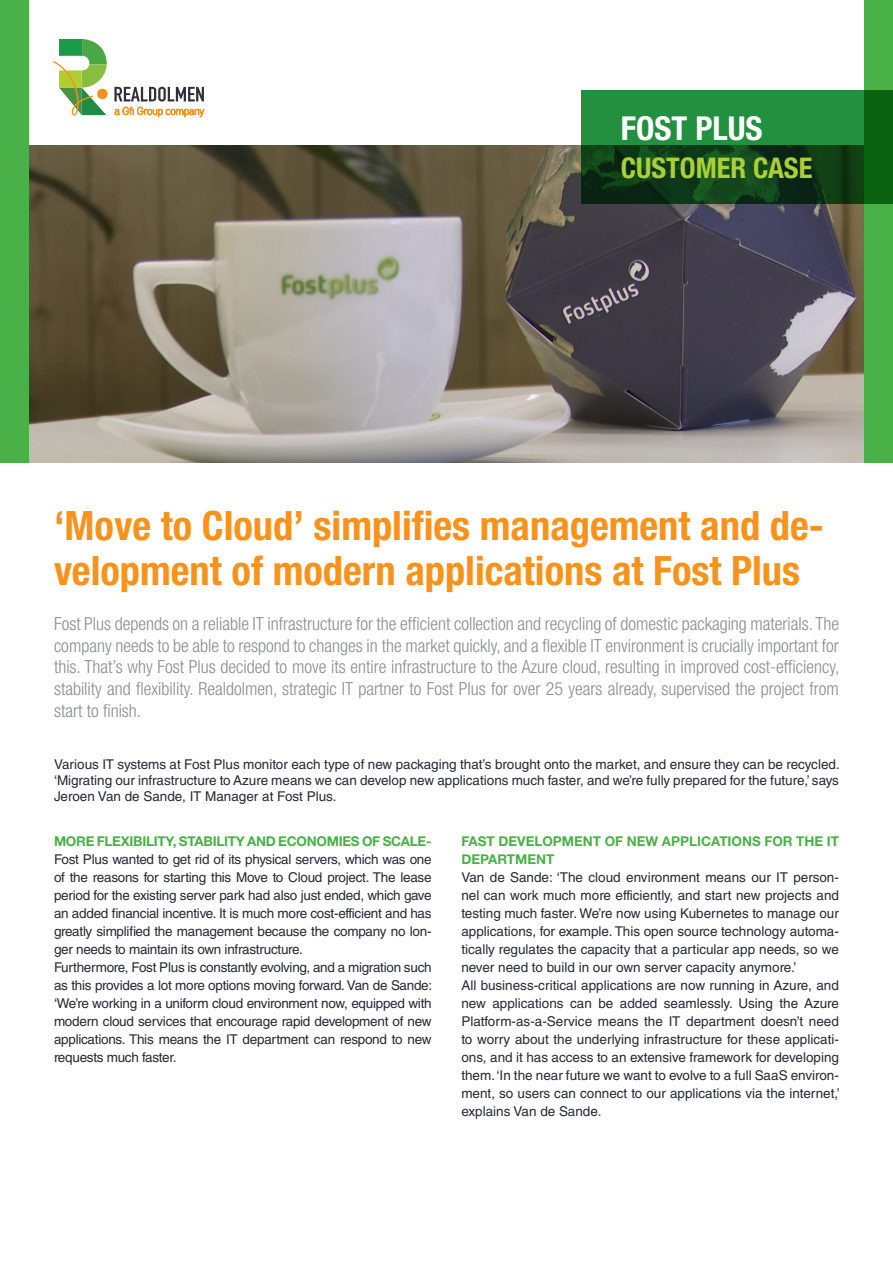
<style>
.page{position:relative;width:893px;height:1263px;background:#fff}
.page>*{position:absolute;margin:0;border:0;box-sizing:border-box;transform-origin:0 0}
.t1{font:700 condensed 40.5px/45px "Helvetica Neue LT Std";color:#f7931d}
.Special_title{font:700 condensed 33px "Helvetica Neue LT Std";color:#fff}
.Special_title-2{font:700 condensed 28.5px "Helvetica Neue LT Std";color:#abcf38}
.t2{font:300 condensed 18px/21.6px "Helvetica Neue LT Std";color:#8a8c8f;text-align:justify}
.t3{font:13.5px/18px "Helvetica LT Std";letter-spacing:-.015em;color:#272936;text-align:justify}
.t4{font:700 13.5px/18px "Helvetica Neue LT Std";color:#4ab048}
.t5{font:100 10.65px "District Pro";color:#f3921f}
.s1{font-family:"Helvetica Neue LT Std";font-weight:700;color:#4ab048}
</style>
<div class="page">
<div style="left:0;top:0;width:893px;height:463px;background:#4ab048"></div>
<div style="left:29px;top:0;width:835px;height:463px;background:#fff"></div>
<svg style="left:114px;top:87px;width:90px;height:15px"></svg>
<svg style="left:53px;top:39px;width:55px;height:77px"></svg>
<img style="left:29px;top:145px;width:835px;height:318px">
<svg style="left:581px;top:90px;width:312px;height:114px;background:#166328"></svg>
<p class="t5" style="left:114px;top:103px;width:91px">a Gfi Group company</p>
<p class="Special_title" style="left:621px;top:108px;width:143px">FOST PLUS</p>
<p class="Special_title-2" style="left:621px;top:151px;width:193px">CUSTOMER CASE</p>
<p class="t1" style="left:54px;top:503px;width:771px">‘Move to Cloud’ simplifies management and de&shy;velopment of modern applications at Fost Plus</p>
<p class="t2" style="left:54px;top:613px;width:787px">Fost Plus depends on a reliable IT infrastructure for the efficient collection and recycling of domestic packaging materials. The company needs to be able to respond to changes in the market quickly, and a flexible IT environment is crucially important for this. That’s why Fost Plus decided to move its entire infrastructure to the Azure cloud, resulting in improved cost-efficiency, stability and flexibility. Realdolmen, strategic IT partner to Fost Plus for over 25 years already, supervised the project from start to finish.</p>
<p class="t3" style="left:54px;top:756px;width:787px;line-height:16.2px">Various IT systems at Fost Plus monitor each type of new packaging that’s brought onto the market, and ensure they can be recycled. ‘Migrating our infrastructure to Azure means we can develop new applications much faster, and we’re fully prepared for the future,’ says Jeroen Van de Sande, IT Manager at Fost Plus.</p>
<p class="t4" style="left:461px;top:832px;width:379px">FAST DEVELOPMENT OF NEW APPLICATIONS FOR THE IT<br>DEPARTMENT</p>
<p class="t3" style="left:461px;top:868px;width:379px">Van de Sande: ‘The cloud environment means our IT person&shy;nel can work much more efficiently, and start new projects and testing much faster. We’re now using Kubernetes to manage our applications, for example. This open source technology automa&shy;tically regulates the capacity that a particular app needs, so we never need to build in our own server capacity anymore.’</p>
<p class="t3" style="left:461px;top:976px;width:380px">All business-critical applications are now running in Azure, and new applications can be added seamlessly. Using the Azure Platform-as-a-Service means the IT department doesn’t need to worry about the underlying infrastructure for these applicati&shy;ons, and it has access to an extensive framework for developing them. ‘In the near future we want to evolve to a full SaaS environ&shy;ment, so users can connect to our applications via the internet,’ explains Van de Sande.</p>
<p class="t3" style="left:54px;top:832px;width:379px"><span class="s1">MORE FLEXIBILITY, STABILITY AND ECONOMIES OF SCALE-</span>Fost Plus wanted to get rid of its physical servers, which was one of the reasons for starting this Move to Cloud project. The lease period for the existing server park had also just ended, which gave an added financial incentive. It is much more cost-efficient and has greatly simplified the management because the company no lon&shy;ger needs to maintain its own infrastructure.</p>
<p class="t3" style="left:54px;top:958px;width:380px">Furthermore, Fost Plus is constantly evolving, and a migration such as this provides a lot more options moving forward. Van de Sande: ‘We’re working in a uniform cloud environment now, equipped with modern cloud services that encourage rapid development of new applications. This means the IT department can respond to new requests much faster.</p>
</div>
